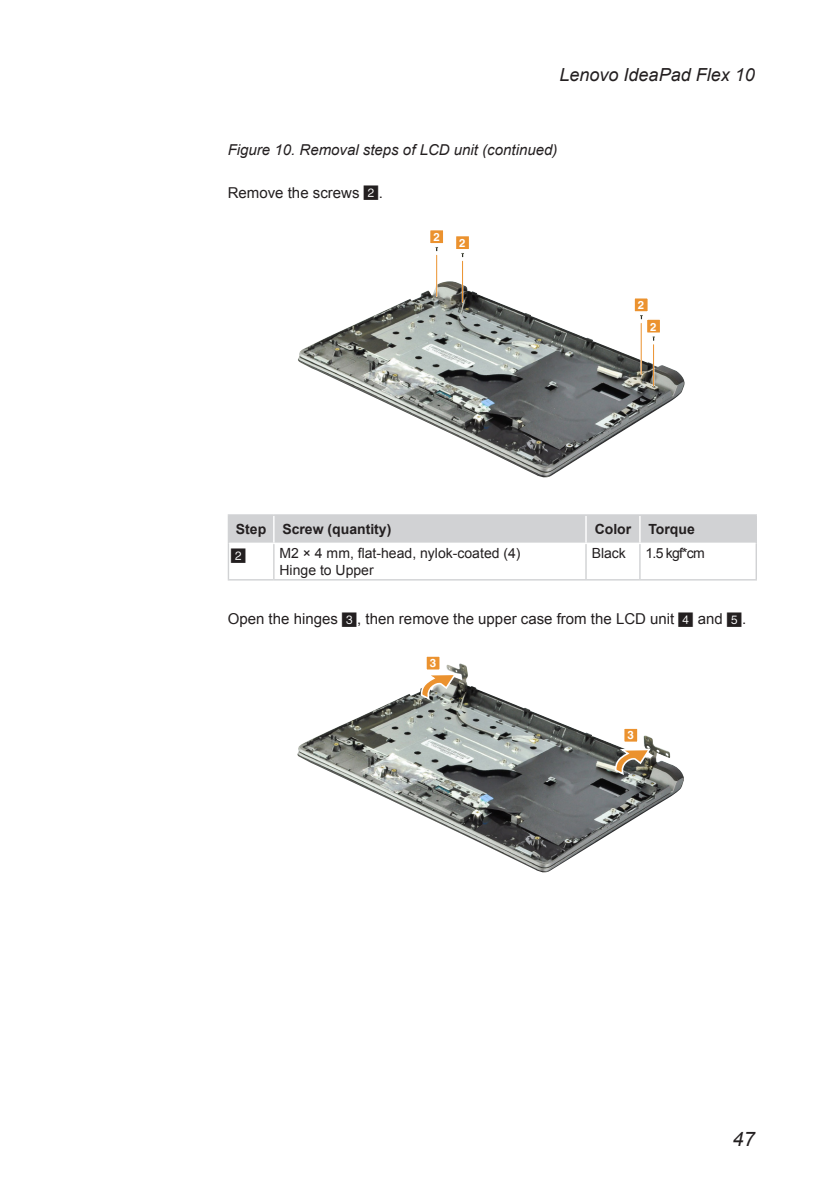
<style>
.page{position:relative;width:840px;height:1191px;background:#fff}
.page>*{position:absolute;margin:0;border:0;box-sizing:border-box;transform-origin:0 0}
.t1{font:italic 20px "Arial";color:#231f20}
.t2{font:italic 18px "Arial";color:#231f20}
.number{font:18px "SP Sq Nega";color:#231f20}
.ind_body{font:15px "Arial";color:#231f20}
.ind_body-2{font:italic 15px "Arial";color:#231f20}
.table_body{font:14px/16.8px "Arial";color:#231f20}
.table_title{font:700 14px "Arial";color:#231f20}
.t3{font:700 11.6px "Helvetica";color:#fff}
.t4{font:700 11.4px "Helvetica";color:#fff}
.s1{font-family:"SP Sq Nega";font-size:18px}
</style>
<div class="page">
<img style="left:298px;top:281px;width:387px;height:197px">
<div style="left:429px;top:229px;width:14px;height:15px;background:#eb922f"></div>
<div style="left:428px;top:229px;width:16px;height:16px;border:2px solid #fff"></div>
<hr style="left:435px;top:255px;width:2px;height:41px;background:#fff">
<hr style="left:436px;top:255px;width:1px;height:41px;background:#eb922f">
<div style="left:455px;top:235px;width:14px;height:15px;background:#eb922f"></div>
<div style="left:454px;top:235px;width:16px;height:16px;border:2px solid #fff"></div>
<hr style="left:461px;top:261px;width:2px;height:41px;background:#fff">
<hr style="left:462px;top:261px;width:1px;height:41px;background:#eb922f">
<div style="left:646px;top:319px;width:14px;height:14px;background:#eb922f"></div>
<div style="left:645px;top:318px;width:16px;height:16px;border:2px solid #fff"></div>
<hr style="left:652px;top:345px;width:2px;height:41px;background:#fff">
<hr style="left:652px;top:345px;width:1px;height:41px;background:#eb922f">
<svg style="left:650px;top:335px;width:6px;height:7px"></svg>
<div style="left:633px;top:298px;width:15px;height:14px;background:#eb922f"></div>
<div style="left:633px;top:297px;width:15px;height:16px;border:2px solid #fff"></div>
<hr style="left:640px;top:323px;width:1px;height:51px;background:#eb922f">
<svg style="left:638px;top:314px;width:5px;height:6px"></svg>
<hr style="left:273px;top:544px;width:1px;height:35px;background:#d1d2d4">
<hr style="left:585px;top:544px;width:1px;height:35px;background:#d1d2d4">
<hr style="left:639px;top:544px;width:1px;height:35px;background:#d1d2d4">
<hr style="left:227px;top:514px;width:47px;height:2px;background:#d1d2d4">
<hr style="left:227px;top:516px;width:2px;height:27px;background:#d1d2d4">
<hr style="left:274px;top:514px;width:311px;height:2px;background:#d1d2d4">
<hr style="left:585px;top:514px;width:54px;height:2px;background:#d1d2d4">
<hr style="left:639px;top:514px;width:117px;height:2px;background:#d1d2d4">
<div style="left:229px;top:516px;width:527px;height:27px;background:#d1d2d4"></div>
<hr style="left:227px;top:543px;width:2px;height:36px;background:#d1d2d4">
<hr style="left:755px;top:543px;width:1px;height:36px;background:#d1d2d4">
<hr style="left:227px;top:579px;width:47px;height:1px;background:#d1d2d4">
<hr style="left:274px;top:579px;width:311px;height:1px;background:#d1d2d4">
<hr style="left:585px;top:579px;width:54px;height:1px;background:#d1d2d4">
<hr style="left:639px;top:579px;width:117px;height:1px;background:#d1d2d4">
<hr style="left:229px;top:542px;width:45px;height:2px;background:#fff">
<hr style="left:274px;top:542px;width:311px;height:2px;background:#fff">
<hr style="left:585px;top:542px;width:54px;height:2px;background:#fff">
<hr style="left:639px;top:542px;width:116px;height:2px;background:#fff">
<img style="left:297px;top:663px;width:387px;height:210px">
<svg style="left:613px;top:747px;width:39px;height:29px"></svg>
<svg style="left:420px;top:672px;width:38px;height:29px"></svg>
<div style="left:622px;top:727px;width:16px;height:16px;background:#eb922f;border:2px solid #fff"></div>
<div style="left:425px;top:656px;width:15px;height:14px;background:#eb922f"></div>
<div style="left:425px;top:655px;width:16px;height:16px;border:2px solid #fff"></div>
<p class="t2" style="left:559px;top:63px;width:197px">Lenovo IdeaPad Flex 10</p>
<p class="ind_body-2" style="left:227px;top:140px;width:331px">Figure 10. Removal steps of LCD unit (continued)</p>
<p class="ind_body" style="left:227px;top:182px;width:157px">Remove the screws <span class="s1">2</span>.</p>
<p class="t4" style="left:433px;top:230px;width:8px">2</p>
<p class="t4" style="left:459px;top:236px;width:8px">2</p>
<p class="t4" style="left:637px;top:298px;width:8px">2</p>
<p class="t4" style="left:650px;top:320px;width:8px">2</p>
<p class="table_title" style="left:236px;top:519px;width:32px">Step</p>
<p class="table_title" style="left:282px;top:519px;width:110px">Screw (quantity)</p>
<p class="table_title" style="left:594px;top:519px;width:38px">Color</p>
<p class="table_title" style="left:648px;top:519px;width:48px">Torque</p>
<p class="number" style="left:231px;top:545px;width:17px">2</p>
<p class="table_body" style="left:279px;top:545px;width:242px">M2 × 4 mm, flat-head, nylok-coated (4)<br>Hinge to Upper</p>
<p class="table_body" style="left:591px;top:545px;width:36px">Black</p>
<p class="table_body" style="left:645px;top:545px;width:61px">1.5 kgf*cm</p>
<p class="ind_body" style="left:227px;top:608px;width:520px">Open the hinges <span class="s1">3</span>, then remove the upper case from the LCD unit <span class="s1">4</span> and <span class="s1">5</span>.</p>
<p class="t3" style="left:429px;top:656px;width:8px">3</p>
<p class="t3" style="left:627px;top:728px;width:8px">3</p>
<h1 class="t1" style="left:732px;top:1125px;width:24px">47</h1>
</div>
